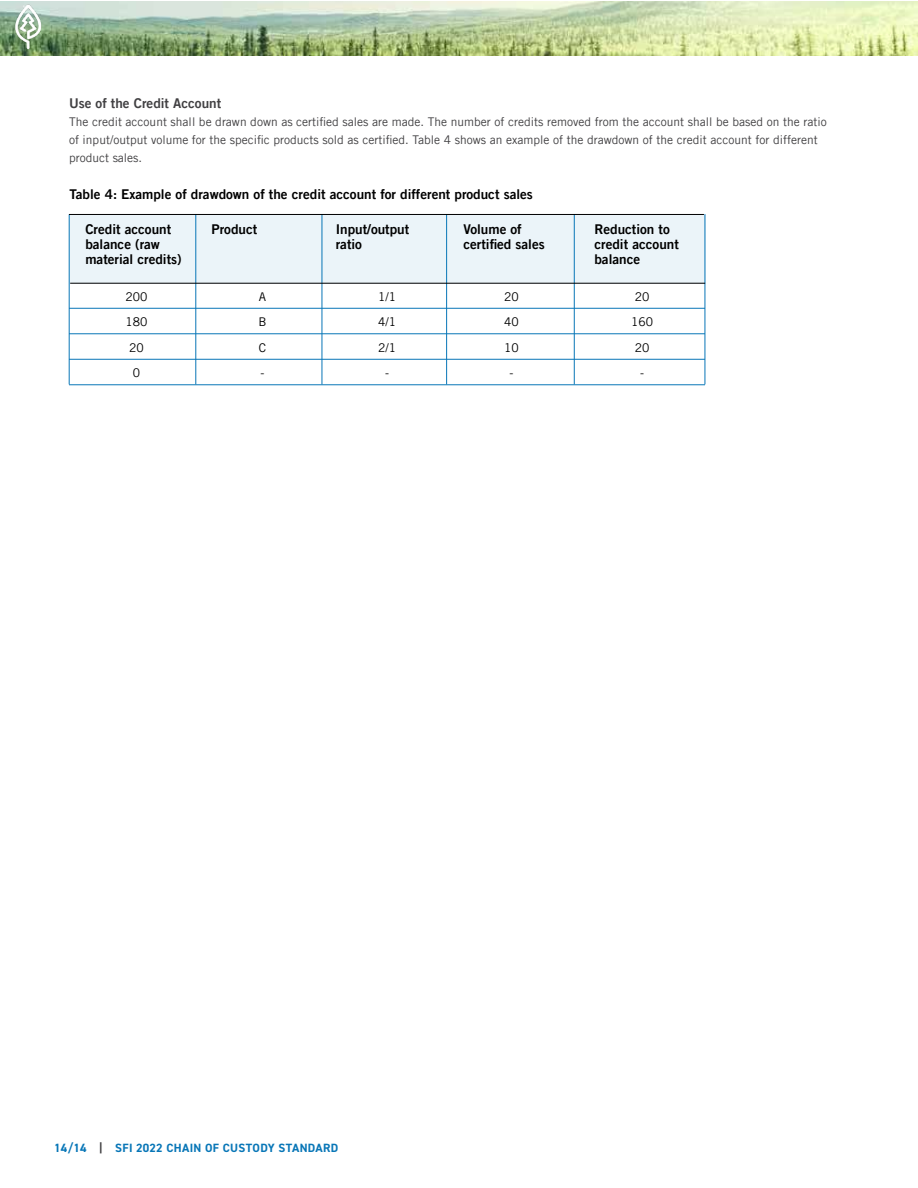
<style>
.page{position:relative;width:918px;height:1188px;background:#fff}
.page>*{position:absolute;margin:0;border:0;box-sizing:border-box;transform-origin:0 0}
.t1{font:13.5px/15px "Trade Gothic LT Pro Bd 2";color:#000}
.t2{font:13.5px "Trade Gothic LT Pro Bd 2";color:#414042}
.t3{font:12px/18px "Trade Gothic LT Pro";color:#414042}
.t4{font:12px "Trade Gothic LT Pro";color:#000}
.t5{font:700 12px "DIN2014";letter-spacing:.03em;color:#0876b7}
.s1{color:#414042}
</style>
<div class="page">
<div style="left:69px;top:215px;width:636px;height:68px;background:#ebf4f9"></div>
<hr style="left:69px;top:308px;width:636px;height:1px;background:#0876b7">
<hr style="left:69px;top:334px;width:636px;height:1px;background:#0876b7">
<hr style="left:69px;top:359px;width:636px;height:1px;background:#0876b7">
<hr style="left:69px;top:385px;width:636px;height:1px;background:#0876b7">
<hr style="left:196px;top:214px;width:1px;height:170px;background:#0876b7">
<hr style="left:322px;top:214px;width:1px;height:170px;background:#0876b7">
<hr style="left:446px;top:214px;width:1px;height:170px;background:#0876b7">
<hr style="left:69px;top:214px;width:1px;height:170px;background:#0876b7">
<hr style="left:574px;top:214px;width:1px;height:170px;background:#0876b7">
<hr style="left:705px;top:214px;width:1px;height:170px;background:#0876b7">
<hr style="left:70px;top:283px;width:635px;height:1px;background:#000">
<hr style="left:69px;top:214px;width:635px;height:1px;background:#000">
<img style="left:0;top:1px;width:918px;height:54px">
<img style="left:11px;top:1px;width:32px;height:53px">
<p class="t2" style="left:69px;top:95px;width:154px">Use of the Credit Account</p>
<p class="t3" style="left:69px;top:113px;width:759px">The credit account shall be drawn down as certified sales are made. The number of credits removed from the account shall be based on the ratio of input/output volume for the specific products sold as certified. Table 4 shows an example of the drawdown of the credit account for different product sales.</p>
<p class="t1" style="left:69px;top:186px;width:465px">Table 4: Example of drawdown of the credit account for different product sales</p>
<p class="t1" style="left:85px;top:222px;width:98px">Credit account balance (raw material credits)</p>
<p class="t1" style="left:212px;top:222px;width:47px">Product</p>
<p class="t1" style="left:336px;top:222px;width:75px">Input/output ratio</p>
<p class="t1" style="left:463px;top:222px;width:83px">Volume of certified sales</p>
<p class="t1" style="left:594px;top:222px;width:86px">Reduction to credit account balance</p>
<p class="t4" style="left:126px;top:289px;width:23px">200</p>
<p class="t4" style="left:259px;top:289px;width:9px">A</p>
<p class="t4" style="left:378px;top:289px;width:19px">1/1</p>
<p class="t4" style="left:504px;top:289px;width:16px">20</p>
<p class="t4" style="left:635px;top:289px;width:16px">20</p>
<p class="t4" style="left:126px;top:315px;width:23px">180</p>
<p class="t4" style="left:259px;top:315px;width:10px">B</p>
<p class="t4" style="left:378px;top:315px;width:19px">4/1</p>
<p class="t4" style="left:504px;top:315px;width:16px">40</p>
<p class="t4" style="left:631px;top:315px;width:23px">160</p>
<p class="t4" style="left:129px;top:340px;width:16px">20</p>
<p class="t4" style="left:259px;top:340px;width:9px">C</p>
<p class="t4" style="left:378px;top:340px;width:19px">2/1</p>
<p class="t4" style="left:504px;top:340px;width:16px">10</p>
<p class="t4" style="left:635px;top:340px;width:16px">20</p>
<p class="t4" style="left:133px;top:366px;width:9px">0</p>
<p class="t4" style="left:261px;top:366px;width:5px">-</p>
<p class="t4" style="left:385px;top:366px;width:5px">-</p>
<p class="t4" style="left:510px;top:366px;width:5px">-</p>
<p class="t4" style="left:640px;top:366px;width:5px">-</p>
<p class="t5" style="left:54px;top:1140px;width:286px">14/14 <span class="s1">|</span> SFI 2022 CHAIN OF CUSTODY STANDARD</p>
</div>
